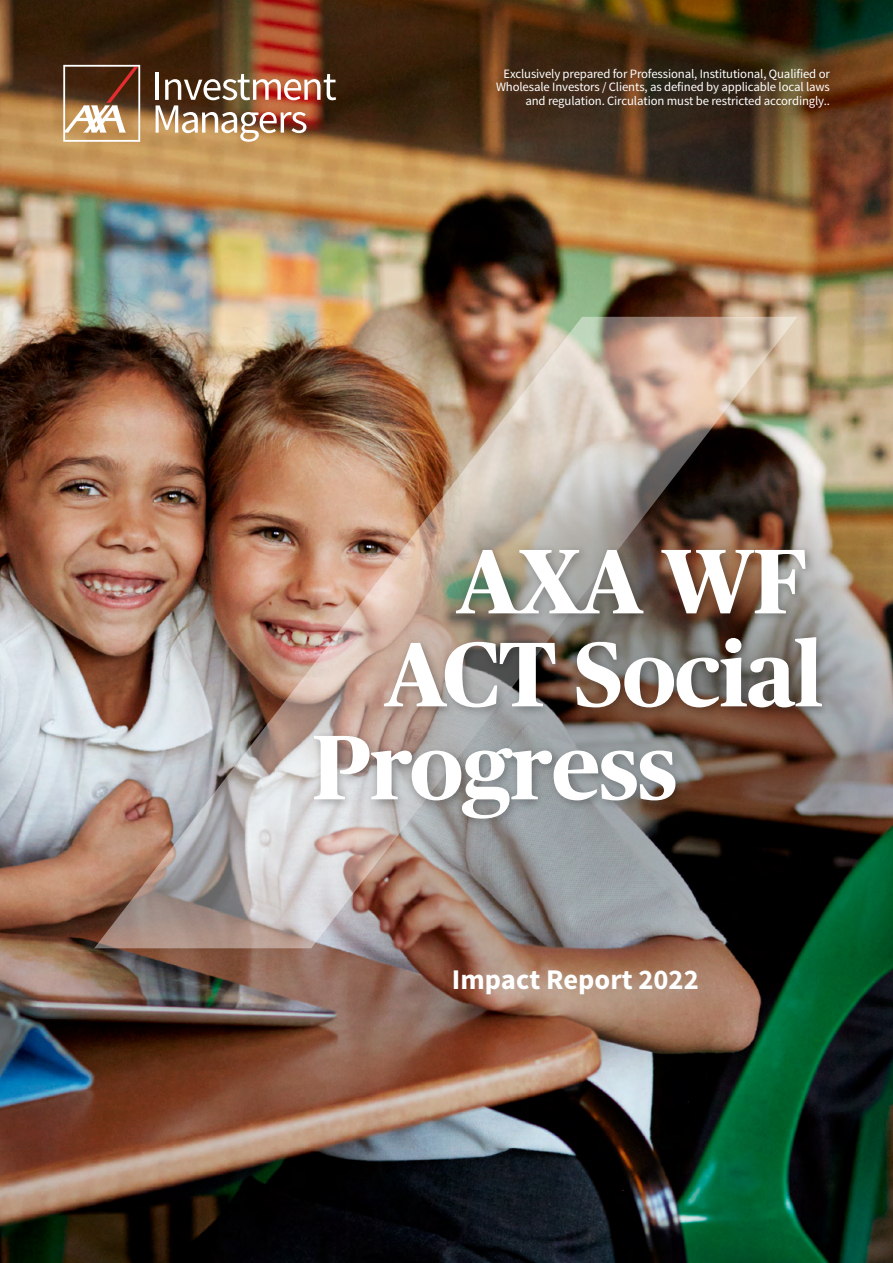
<style>
.page{position:relative;width:893px;height:1263px;background:#fff}
.page>*{position:absolute;margin:0;border:0;box-sizing:border-box;transform-origin:0 0}
.t1{font:700 91.5px "Publico Headline";letter-spacing:-.01em;color:#fff}
.t2{font:700 28.5px "Source Sans Pro";color:#fff}
.t3{font:12.75px/13.5px "Source Sans Pro";letter-spacing:-.01em;color:#fff;text-align:right}
</style>
<div class="page">
<img style="left:0;top:0;width:893px;height:1263px">
<svg style="left:63px;top:65px;width:77px;height:77px"></svg>
<hr style="left:156px;top:73px;width:3px;height:27px;background:#fff">
<img style="left:156px;top:74px;width:180px;height:68px">
<img style="left:94px;top:317px;width:703px;height:631px">
<img style="left:343px;top:432px;width:550px;height:630px">
<div style="left:308px;top:544px;width:525px;height:285px;background:#000;opacity:.3"></div>
<p class="t3" style="left:496px;top:67px;width:335px">Exclusively prepared for Professional, Institutional, Qualified or<br>Wholesale Investors / Clients, as defined by applicable local laws and regulation. Circulation must be restricted accordingly..</p>
<h1 class="t1" style="left:456px;top:515px;width:353px">AXA WF</h1>
<h1 class="t1" style="left:384px;top:608px;width:440px">ACT Social</h1>
<h1 class="t1" style="left:312px;top:701px;width:366px">Progress</h1>
<h2 class="t2" style="left:452px;top:962px;width:248px">Impact Report 2022</h2>
</div>
